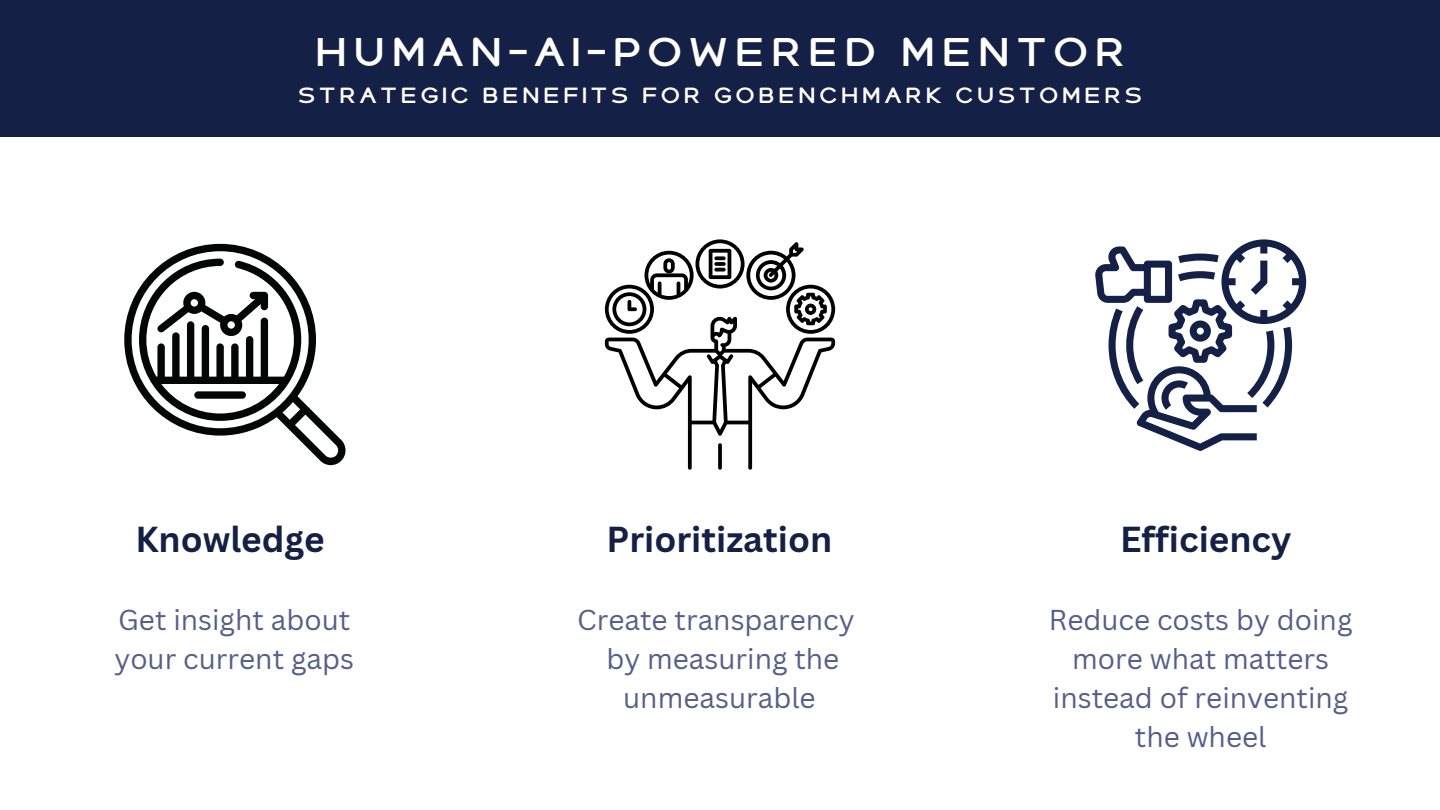
<style>
.page{position:relative;width:1440px;height:810px;background:#fff}
.page>*{position:absolute;margin:0;border:0;box-sizing:border-box;transform-origin:0 0}
.t1{font:800 40px "Signal";color:#fff}
.t2{font:700 35.2px "Canva Sans";color:#142046}
.t3{font:28px/39px "Canva Sans";color:#545f8a;text-align:center}
.t4{font:800 22px "Signal";color:#fff}
</style>
<div class="page">
<div style="left:0;top:0;width:1440px;height:137px;background:#142045"></div>
<svg style="left:1095px;top:239px;width:211px;height:212px"></svg>
<svg style="left:605px;top:239px;width:230px;height:231px"></svg>
<svg style="left:124px;top:244px;width:222px;height:221px"></svg>
<svg style="left:139px;top:259px;width:162px;height:162px"></svg>
<div style="left:194px;top:391px;width:52px;height:8px;background:#040606;border-radius:4px"></div>
<p class="t1" style="left:312px;top:28px;width:818px">HUMAN-AI-POWERED MENTOR</p>
<p class="t4" style="left:296px;top:82px;width:849px">STRATEGIC BENEFITS FOR GOBENCHMARK CUSTOMERS</p>
<p class="t2" style="left:135px;top:515px;width:191px">Knowledge</p>
<p class="t2" style="left:607px;top:514px;width:227px">Prioritization</p>
<p class="t2" style="left:1120px;top:514px;width:173px">Efficiency</p>
<p class="t3" style="left:114px;top:600px;width:241px;text-align:left">Get insight about your current gaps</p>
<p class="t3" style="left:1049px;top:600px;width:305px">Reduce costs by doing more what matters instead of reinventing the wheel</p>
<p class="t3" style="left:577px;top:600px;width:279px">Create transparency by measuring the unmeasurable</p>
</div>
